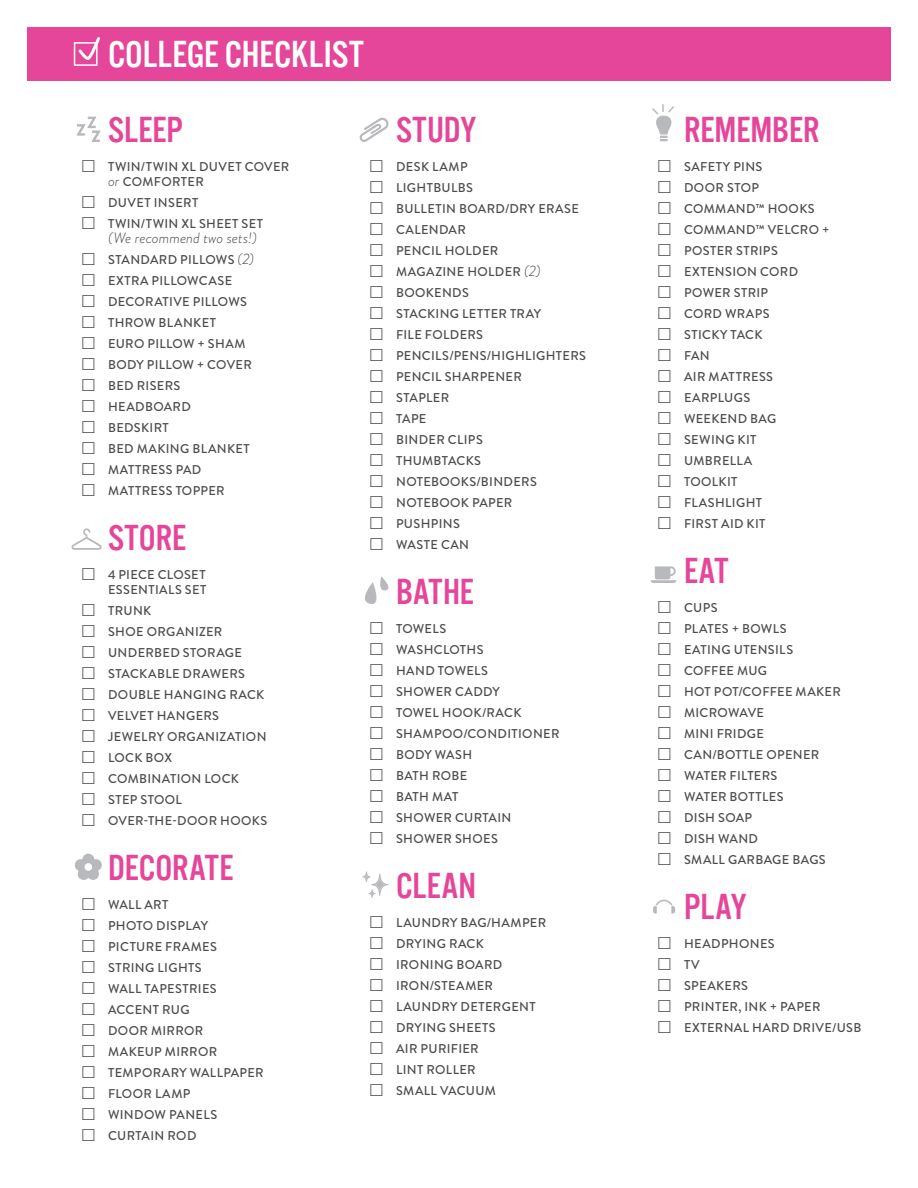
<style>
.page{position:relative;width:918px;height:1188px;background:#fff}
.page>*{position:absolute;margin:0;border:0;box-sizing:border-box;transform-origin:0 0}
.t1{font:39px "Alternate Gothic Com No 3";color:#fff}
.t2{font:37.5px "Alternate Gothic Com No 3";letter-spacing:.005em;color:#e54699}
.t3{font:italic 300 15px "Brandon Grotesque";letter-spacing:.005em;color:#4b4c4d}
.t4{font:500 12.75px/21px "Brandon Grotesque";letter-spacing:.025em;color:#4b4c4d}
.s1{font-weight:300;font-style:italic;font-size:15px}
</style>
<div class="page">
<div style="left:27px;top:27px;width:864px;height:54px;background:#e54699"></div>
<svg style="left:77px;top:117px;width:24px;height:25px"></svg>
<svg style="left:71px;top:528px;width:31px;height:22px"></svg>
<svg style="left:74px;top:854px;width:28px;height:26px"></svg>
<svg style="left:359px;top:117px;width:30px;height:25px"></svg>
<svg style="left:365px;top:576px;width:24px;height:28px"></svg>
<svg style="left:362px;top:871px;width:26px;height:27px"></svg>
<svg style="left:652px;top:104px;width:22px;height:37px"></svg>
<svg style="left:651px;top:566px;width:25px;height:17px"></svg>
<svg style="left:653px;top:900px;width:22px;height:14px"></svg>
<div style="left:74px;top:42px;width:24px;height:24px;border:2px solid #fff"></div>
<svg style="left:77px;top:37px;width:23px;height:26px"></svg>
<h1 class="t1" style="left:108px;top:34px;width:257px">COLLEGE CHECKLIST</h1>
<h2 class="t2" style="left:108px;top:111px;width:76px">SLEEP</h2>
<p class="t4" style="left:108px;top:159px;width:183px;line-height:15px">TWIN/TWIN XL DUVET COVER <span class="s1">or</span> COMFORTER</p>
<p class="t4" style="left:108px;top:192px;width:157px">DUVET INSERT<br>TWIN/TWIN XL SHEET SET</p>
<p class="t3" style="left:108px;top:227px;width:151px">(We recommend two sets!)</p>
<p class="t4" style="left:108px;top:249px;width:148px">STANDARD PILLOWS <span class="s1">(2)<br></span>EXTRA PILLOWCASE<br>DECORATIVE PILLOWS<br>THROW BLANKET<br>EURO PILLOW + SHAM<br>BODY PILLOW + COVER<br>BED RISERS<br>HEADBOARD<br>BEDSKIRT<br>BED MAKING BLANKET<br>MATTRESS PAD<br>MATTRESS TOPPER</p>
<h2 class="t2" style="left:108px;top:519px;width:80px">STORE</h2>
<p class="t4" style="left:108px;top:567px;width:100px;line-height:15px">4 PIECE CLOSET<br>ESSENTIALS SET</p>
<p class="t4" style="left:108px;top:600px;width:161px">TRUNK<br>SHOE ORGANIZER<br>UNDERBED STORAGE<br>STACKABLE DRAWERS<br>DOUBLE HANGING RACK<br>VELVET HANGERS<br>JEWELRY ORGANIZATION<br>LOCK BOX<br>COMBINATION LOCK<br>STEP STOOL<br>OVER-THE-DOOR HOOKS</p>
<h2 class="t2" style="left:108px;top:849px;width:127px">DECORATE</h2>
<p class="t4" style="left:108px;top:894px;width:157px">WALL ART<br>PHOTO DISPLAY<br>PICTURE FRAMES<br>STRING LIGHTS<br>WALL TAPESTRIES<br>ACCENT RUG<br>DOOR MIRROR<br>MAKEUP MIRROR<br>TEMPORARY WALLPAPER<br>FLOOR LAMP<br>WINDOW PANELS<br>CURTAIN ROD</p>
<h2 class="t2" style="left:396px;top:111px;width:82px">STUDY</h2>
<p class="t4" style="left:396px;top:156px;width:191px">DESK LAMP<br>LIGHTBULBS<br>BULLETIN BOARD/DRY ERASE<br>CALENDAR<br>PENCIL HOLDER<br>MAGAZINE HOLDER <span class="s1">(2)<br></span>BOOKENDS<br>STACKING LETTER TRAY<br>FILE FOLDERS<br>PENCILS/PENS/HIGHLIGHTERS<br>PENCIL SHARPENER<br>STAPLER<br>TAPE<br>BINDER CLIPS<br>THUMBTACKS<br>NOTEBOOKS/BINDERS<br>NOTEBOOK PAPER<br>PUSHPINS<br>WASTE CAN</p>
<h2 class="t2" style="left:396px;top:573px;width:79px">BATHE</h2>
<p class="t4" style="left:396px;top:618px;width:165px">TOWELS<br>WASHCLOTHS<br>HAND TOWELS<br>SHOWER CADDY<br>TOWEL HOOK/RACK<br>SHAMPOO/CONDITIONER<br>BODY WASH<br>BATH ROBE<br>BATH MAT<br>SHOWER CURTAIN<br>SHOWER SHOES</p>
<h2 class="t2" style="left:396px;top:867px;width:82px">CLEAN</h2>
<p class="t4" style="left:396px;top:912px;width:152px">LAUNDRY BAG/HAMPER<br>DRYING RACK<br>IRONING BOARD<br>IRON/STEAMER<br>LAUNDRY DETERGENT<br>DRYING SHEETS<br>AIR PURIFIER<br>LINT ROLLER<br>SMALL VACUUM</p>
<h2 class="t2" style="left:684px;top:111px;width:137px">REMEMBER</h2>
<p class="t4" style="left:684px;top:156px;width:147px">SAFETY PINS<br>DOOR STOP<br>COMMAND™ HOOKS<br>COMMAND™ VELCRO +<br>POSTER STRIPS<br>EXTENSION CORD<br>POWER STRIP<br>CORD WRAPS<br>STICKY TACK<br>FAN<br>AIR MATTRESS<br>EARPLUGS<br>WEEKEND BAG<br>SEWING KIT<br>UMBRELLA<br>TOOLKIT<br>FLASHLIGHT<br>FIRST AID KIT</p>
<h2 class="t2" style="left:684px;top:552px;width:46px">EAT</h2>
<p class="t4" style="left:684px;top:597px;width:158px">CUPS<br>PLATES + BOWLS<br>EATING UTENSILS<br>COFFEE MUG<br>HOT POT/COFFEE MAKER<br>MICROWAVE<br>MINI FRIDGE<br>CAN/BOTTLE OPENER<br>WATER FILTERS<br>WATER BOTTLES<br>DISH SOAP<br>DISH WAND<br>SMALL GARBAGE BAGS</p>
<h2 class="t2" style="left:684px;top:888px;width:64px">PLAY</h2>
<p class="t4" style="left:684px;top:933px;width:179px">HEADPHONES<br>TV<br>SPEAKERS<br>PRINTER, INK + PAPER<br>EXTERNAL HARD DRIVE/USB</p>
</div>
